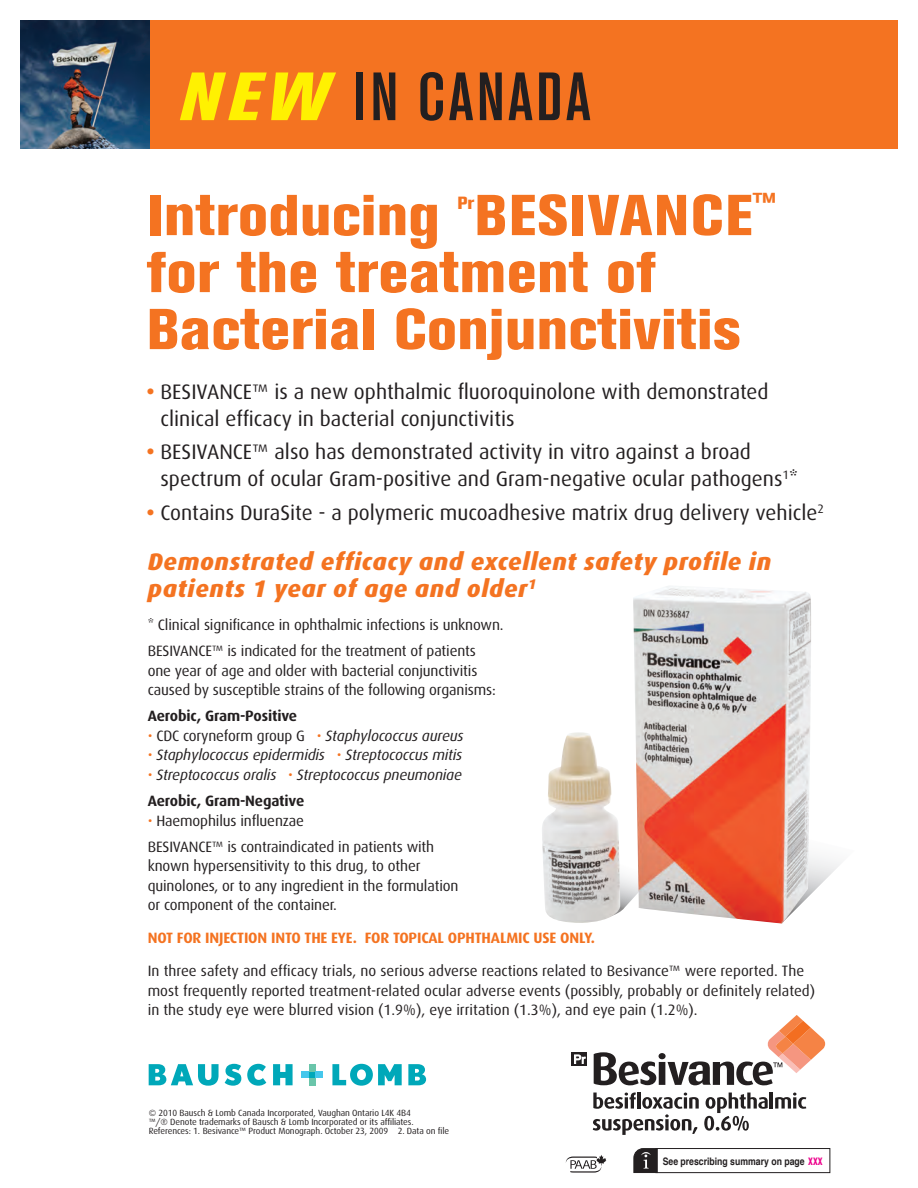
<style>
.page{position:relative;width:918px;height:1188px;background:#fff}
.page>*{position:absolute;margin:0;border:0;box-sizing:border-box;transform-origin:0 0}
.t1{font:500 condensed 67.5px "Akzidenz Grotesk BE";letter-spacing:.045em;color:#231f20;scale:1.1 1}
.t2{font:800 condensed 57px/57px "Akzidenz Grotesk BE";letter-spacing:.005em;color:#f47321;scale:1.1 1}
.t3{font:italic 800 24px/27px "Dax";letter-spacing:.025em;color:#f47321}
.t4{font:21px/27px "Dax";color:#231f20}
.t5{font:800 condensed 17.55px "Akzidenz Grotesk BE";color:#f47321;scale:1.1 1}
.t6{font:15px/19.5px "Dax";letter-spacing:-.01em;color:#231f20}
.t7{font:italic 15px/26.2px "Dax";letter-spacing:-.01em;color:#231f20}
.t8{font:700 15px "Dax";letter-spacing:-.01em;color:#f47321}
.t9{font:700 15px "Dax";letter-spacing:-.01em;color:#231f20}
.t10{font:700 10.35px "Helvetica";color:#231f20;scale:.84 1}
.t11{font:9px/9px "Dax";letter-spacing:-.01em;color:#231f20}
.s1{font-weight:800;font-style:italic;color:#fff101}
.s2{font-weight:700;color:#f47321}
.s3{font-style:normal;color:#f47321}
.s4{font-style:normal}
.s5{font-weight:700;font-style:normal}
.s6{color:#f47321}
.s7{font-size:13.95px;color:#ed028c}
</style>
<div class="page">
<svg style="left:149px;top:1064px;width:70px;height:22px"></svg>
<svg style="left:225px;top:1064px;width:16px;height:22px"></svg>
<svg style="left:247px;top:1064px;width:19px;height:22px"></svg>
<svg style="left:273px;top:1064px;width:20px;height:21px"></svg>
<svg style="left:332px;top:1064px;width:70px;height:22px"></svg>
<svg style="left:408px;top:1064px;width:18px;height:21px"></svg>
<div style="left:309px;top:1071px;width:7px;height:7px;background:#00a8b9"></div>
<div style="left:309px;top:1064px;width:7px;height:7px;background:#6ac5aa"></div>
<div style="left:309px;top:1078px;width:7px;height:7px;background:#6ac5aa"></div>
<div style="left:302px;top:1071px;width:7px;height:7px;background:#45c7ec"></div>
<div style="left:316px;top:1071px;width:7px;height:7px;background:#45c7ec"></div>
<svg style="left:566px;top:1155px;width:40px;height:18px"></svg>
<svg style="left:594px;top:1015px;width:231px;height:70px"></svg>
<hr style="left:770px;top:1093px;width:3px;height:16px;background:#231f20">
<svg style="left:775px;top:1093px;width:31px;height:16px"></svg>
<svg style="left:593px;top:1092px;width:175px;height:43px"></svg>
<svg style="left:572px;top:1052px;width:15px;height:13px"></svg>
<svg style="left:574px;top:1055px;width:12px;height:9px"></svg>
<svg style="left:811px;top:856px;width:30px;height:38px"></svg>
<img style="left:542px;top:586px;width:269px;height:338px">
<div style="left:656px;top:1148px;width:174px;height:25px;border:1px solid #231f20"></div>
<svg style="left:633px;top:1148px;width:25px;height:25px"></svg>
<div style="left:20px;top:20px;width:878px;height:129px;background:#f47321"></div>
<img style="left:20px;top:20px;width:129px;height:129px">
<h1 class="t1" style="left:178px;top:60px;width:376px"><span class="s1">NEW</span> IN CANADA</h1>
<h2 class="t2" style="left:147px;top:187px;width:573px;text-indent:328px">BESIVANCE<sup>™ </sup>for the treatment of<br>Bacterial Conjunctivitis</h2>
<h3 class="t4" style="left:160px;top:378px;width:610px;text-indent:-14px"><span class="s2">•</span> BESIVANCE™ is a new ophthalmic fluoroquinolone with demonstrated clinical efficacy in bacterial conjunctivitis</h3>
<h3 class="t4" style="left:160px;top:439px;width:639px;text-indent:-14px"><span class="s2">•</span> BESIVANCE™ also has demonstrated activity in vitro against a broad spectrum of ocular Gram-positive and Gram-negative ocular pathogens<sup>1</sup>*</h3>
<h3 class="t4" style="left:147px;top:500px;width:679px"><span class="s2">•</span> Contains DuraSite - a polymeric mucoadhesive matrix drug delivery vehicle<sup>2</sup></h3>
<h3 class="t3" style="left:148px;top:548px;width:625px">Demonstrated efficacy and excellent safety profile in patients 1 year of age and older<sup>1</sup></h3>
<p class="t6" style="left:148px;top:612px;width:357px;line-height:26.2px">* Clinical significance in ophthalmic infections is unknown.<br>BESIVANCE™ is indicated for the treatment of patients</p>
<p class="t6" style="left:148px;top:661px;width:350px">one year of age and older with bacterial conjunctivitis caused by susceptible strains of the following organisms:</p>
<p class="t9" style="left:148px;top:708px;width:151px">Aerobic, Gram-Positive</p>
<p class="t7" style="left:148px;top:723px;width:317px"><span class="s3">•</span> <span class="s4">CDC coryneform group G</span> <span class="s3">•</span> Staphylococcus aureus</p>
<p class="t7" style="left:148px;top:742px;width:316px"><span class="s3">•</span> Staphylococcus epidermidis <span class="s3">•</span> Streptococcus mitis</p>
<p class="t7" style="left:148px;top:762px;width:316px"><span class="s3">•</span> Streptococcus oralis <span class="s3">•</span> Streptococcus pneumoniae<br><span class="s5">Aerobic, Gram-Negative</span></p>
<p class="t6" style="left:148px;top:807px;width:288px;line-height:26.2px"><span class="s6">•</span> Haemophilus influenzae<br>BESIVANCE™ is contraindicated in patients with</p>
<p class="t6" style="left:148px;top:857px;width:312px">known hypersensitivity to this drug, to other quinolones, or to any ingredient in the formulation or component of the container.</p>
<p class="t8" style="left:148px;top:930px;width:449px">NOT FOR INJECTION INTO THE EYE. FOR TOPICAL OPHTHALMIC USE ONLY.</p>
<p class="t6" style="left:148px;top:962px;width:669px">In three safety and efficacy trials, no serious adverse reactions related to Besivance™ were reported. The most frequently reported treatment-related ocular adverse events (possibly, probably or definitely related) in the study eye were blurred vision (1.9%), eye irritation (1.3%), and eye pain (1.2%).</p>
<h2 class="t2" style="left:147px;top:187px;width:268px">Introducing</h2>
<p class="t5" style="left:457px;top:192px;width:17px">Pr</p>
<p class="t11" style="left:149px;top:1109px;width:302px">© 2010 Bausch &amp; Lomb Canada Incorporated, Vaughan Ontario L4K 4B4<br>™/® Denote trademarks of Bausch &amp; Lomb Incorporated or its affiliates.<br>References: 1. Besivance™ Product Monograph. October 23, 2009 2. Data on file</p>
<p class="t10" style="left:663px;top:1153px;width:192px">See prescribing summary on page <span class="s7">xxx</span></p>
</div>
